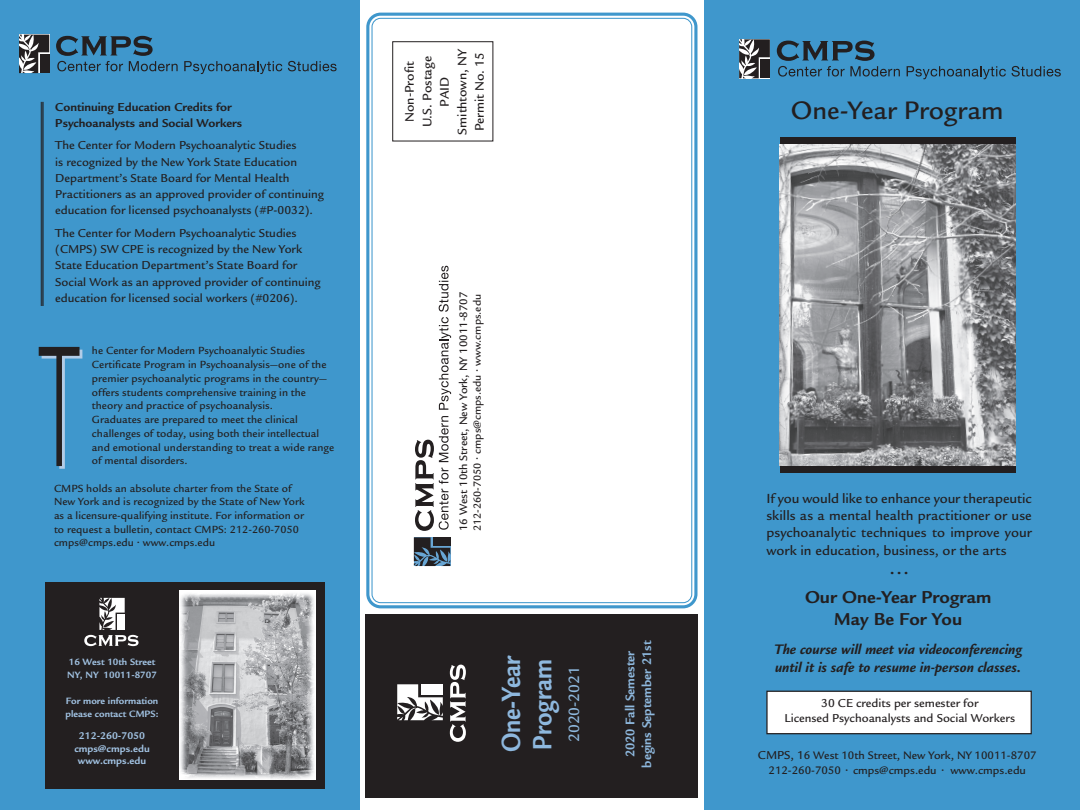
<style>
.page{position:relative;width:1080px;height:810px;background:#fff}
.page>*{position:absolute;margin:0;border:0;box-sizing:border-box;transform-origin:0 0}
.t1{font:300 168.75px "Imago";color:#231f20;scale:.5 1}
.t2{font:700 28.75px/31.2px "Legacy Sans";color:#8eb8de;scale:.85 1}
.t3{font:500 27.5px "Legacy Sans";color:#231f20}
.t4{font:25px "Legacy Sans";color:#231f20}
.t5{font:700 18.75px/22.5px "Legacy Sans";color:#231f20;text-align:center}
.t6{font:500 16.25px "Legacy Sans";color:#8eb8de}
.t7{font:italic 700 15px/18.1px "Legacy Sans";color:#231f20}
.t8{font:500 14.38px/17.2px "Legacy Sans";letter-spacing:.005em;color:#231f20;text-align:justify}
.t9{font:700 13.75px/16.5px "Legacy Sans";color:#8eb8de;text-align:center;scale:.95 1}
.t10{font:500 13.5px/17.5px "Legacy Sans";color:#231f20;text-align:center}
.t11{font:500 12.5px/16.2px "Legacy Sans";color:#231f20}
.t12{font:700 12.5px/16.2px "Legacy Sans";color:#231f20}
.t13{font:500 11.88px/15px "Legacy Sans";color:#231f20;text-align:center}
.t14{font:500 11.25px/13.8px "Legacy Sans";letter-spacing:.005em;color:#231f20}
.t15{font:700 10.62px/12.8px "Legacy Sans";color:#a1c2e2;text-align:center}
.t16{font:700 10px/13.5px "Legacy Sans";color:#a1c2e2}
.s1{font-size:12.5px}
</style>
<div class="page">
<div style="left:0;top:0;width:360px;height:810px;background:#3f97cc"></div>
<div style="left:704px;top:0;width:376px;height:810px;background:#3f97cc"></div>
<div style="left:780px;top:138px;width:235px;height:335px;background:#231f20"></div>
<div style="left:366px;top:13px;width:332px;height:595px;border:3px solid #3f97cc;border-radius:13px"></div>
<div style="left:392px;top:41px;width:101px;height:100px;border:1px solid #231f20"></div>
<div style="left:45px;top:582px;width:280px;height:207px;background:#231f20"></div>
<img style="left:179px;top:591px;width:137px;height:188px">
<img style="left:780px;top:144px;width:235px;height:321px">
<div style="left:766px;top:691px;width:266px;height:43px;background:#fff;border:1px solid #231f20"></div>
<svg style="left:414px;top:537px;width:36px;height:29px"></svg>
<svg style="left:415px;top:416px;width:34px;height:115px"></svg>
<svg style="left:439px;top:266px;width:12px;height:144px"></svg>
<svg style="left:19px;top:35px;width:30px;height:38px"></svg>
<svg style="left:56px;top:36px;width:122px;height:35px"></svg>
<svg style="left:184px;top:61px;width:98px;height:13px"></svg>
<svg style="left:288px;top:61px;width:49px;height:10px"></svg>
<svg style="left:739px;top:39px;width:31px;height:39px"></svg>
<svg style="left:777px;top:41px;width:123px;height:36px"></svg>
<svg style="left:907px;top:66px;width:99px;height:13px"></svg>
<svg style="left:1012px;top:66px;width:49px;height:11px"></svg>
<hr style="left:42px;top:102px;width:2px;height:204px;background:#231f20">
<hr style="left:41px;top:102px;width:1px;height:204px;background:#231f20">
<div style="left:365px;top:614px;width:333px;height:184px;background:#231f20"></div>
<svg style="left:450px;top:665px;width:16px;height:77px"></svg>
<svg style="left:397px;top:684px;width:46px;height:36px"></svg>
<svg style="left:84px;top:598px;width:55px;height:48px"></svg>
<p class="t12" style="left:55px;top:99px;width:189px">Continuing Education Credits for<br>Psychoanalysts and Social Workers</p>
<p class="t11" style="left:55px;top:137px;width:270px">The Center for Modern Psychoanalytic Studies<br>is recognized by the New York State Education Department’s State Board for Mental Health Practitioners as an approved provider of continuing education for licensed psychoanalysts (#P-0032).</p>
<p class="t11" style="left:55px;top:225px;width:267px">The Center for Modern Psychoanalytic Studies (CMPS) SW CPE is recognized by the New York State Education Department’s State Board for Social Work as an approved provider of continuing education for licensed social workers (#0206).</p>
<h1 class="t1" style="left:39px;top:313px;width:82px">T</h1>
<p class="t14" style="left:92px;top:344px;width:244px">he Center for Modern Psychoanalytic Studies Certificate Program in Psychoanalysis—one of the premier psychoanalytic programs in the country— offers students comprehensive training in the theory and practice of psychoanalysis.<br>Graduates are prepared to meet the clinical challenges of today, using both their intellectual and emotional understanding to treat a wide range of mental disorders.</p>
<p class="t14" style="left:54px;top:481px;width:252px">CMPS holds an absolute charter from the State of New York and is recognized by the State of New York as a licensure-qualifying institute. For information or to request a bulletin, contact CMPS: 212-260-7050 cmps@cmps.edu • www.cmps.edu</p>
<p class="t16" style="left:67px;top:655px;width:91px">16 West 10th Street<br>NY, NY 10011-8707</p>
<p class="t16" style="left:66px;top:694px;width:94px">For more information please contact CMPS:</p>
<p class="t15" style="left:74px;top:729px;width:77px">212-260-7050 cmps@cmps.edu www.cmps.edu</p>
<p class="t10" style="left:401px;top:135px;width:88px;rotate:-90deg">Non-Profit<br>U.S. Postage<br>PAID<br>Smithtown, NY<br>Permit No. 15</p>
<p class="t13" style="left:456px;top:531px;width:241px;rotate:-90deg">16 West 10th Street, New York, NY 10011-8707</p>
<p class="t14" style="left:470px;top:531px;width:238px;rotate:-90deg">212-260-7050 • cmps@cmps.edu • www.cmps.edu</p>
<h2 class="t2" style="left:496px;top:752px;width:116px;rotate:-90deg">One-Year<br>Program</h2>
<h3 class="t6" style="left:565px;top:742px;width:77px;rotate:-90deg">2020-2021</h3>
<p class="t9" style="left:622px;top:768px;width:136px;rotate:-90deg">2020 Fall Semester begins September 21st</p>
<h3 class="t3" style="left:791px;top:94px;width:214px">One-Year Program</h3>
<p class="t8" style="left:766px;top:490px;width:267px">If you would like to enhance your therapeutic skills as a mental health practitioner or use psychoanalytic techniques to improve your work in education, business, or the arts</p>
<h3 class="t4" style="left:889px;top:552px;width:22px">…</h3>
<h3 class="t5" style="left:805px;top:585px;width:188px">Our One-Year Program<br>May Be For You</h3>
<h3 class="t7" style="left:774px;top:640px;width:250px">The course will meet via videoconferencing until it is safe to resume in-person classes.</h3>
<p class="t11" style="left:785px;top:696px;width:232px;line-height:15px;text-align:center">30 CE credits per semester for<br>Licensed Psychoanalysts and Social Workers</p>
<p class="t13" style="left:758px;top:748px;width:280px"><span class="s1">CMPS, 1</span>6 West 10th Street, New York, NY 10011-8707<br>212-260-7050 • cmps@cmps.edu • www.cmps.edu</p>
</div>
